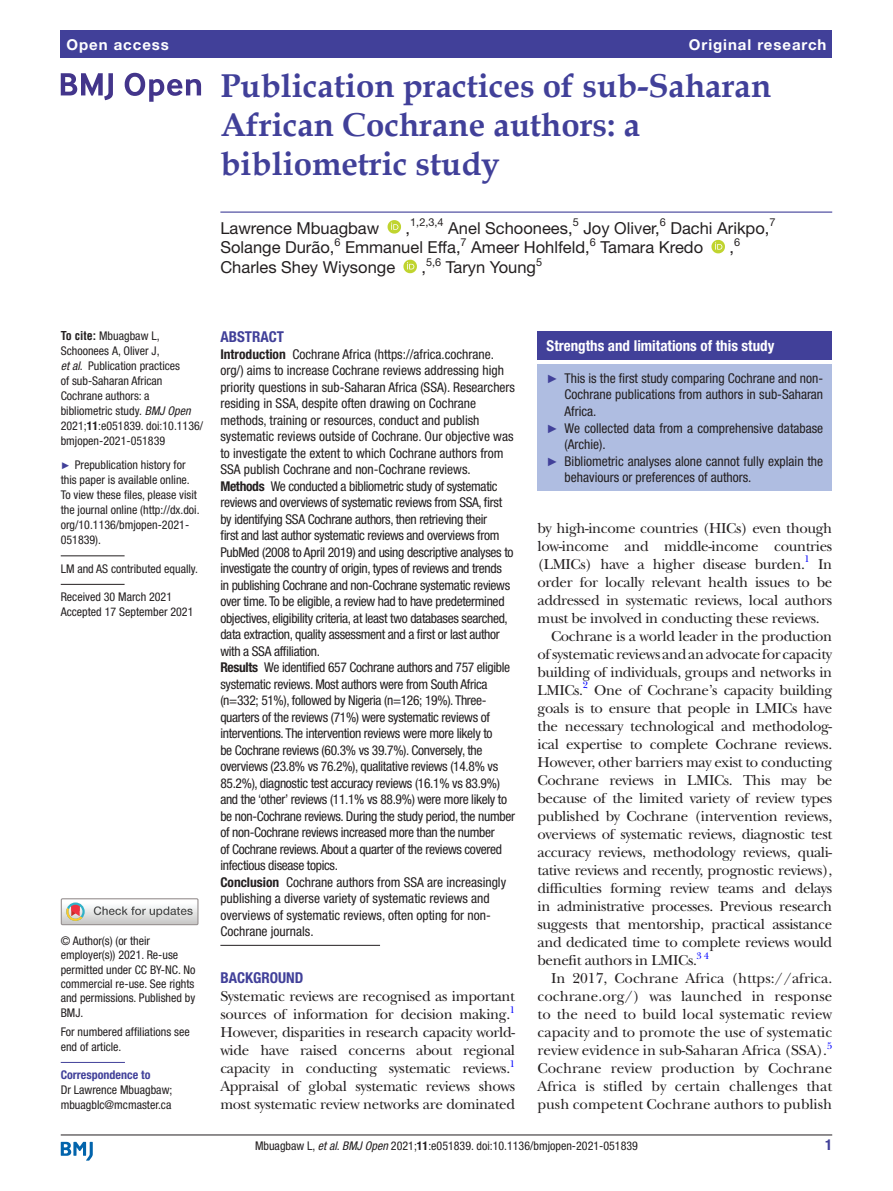
<style>
.page{position:relative;width:893px;height:1191px;background:#fff}
.page>*{position:absolute;margin:0;border:0;box-sizing:border-box;transform-origin:0 0}
.t1{font:700 33px/39px "Book Antiqua";color:#414099}
.t2{font:16.5px "Helvetica Neue LT Std";color:#231f20}
.t3{font:15px/18px "New Baskerville";letter-spacing:-.025em;color:#231f20;text-align:justify}
.t4{font:700 condensed 15px "Helvetica Neue LT Std";color:#fff}
.t5{font:700 15px "Helvetica Neue LT Std";letter-spacing:.065em;color:#fff}
.t6{font:700 condensed 15px "Helvetica Neue LT Std";color:#414099}
.t7{font:condensed 13.5px/16.5px "Helvetica Neue LT Std";letter-spacing:-.025em;color:#231f20}
.t8{font:condensed 13.5px "Helvetica Neue LT Std";color:#231f20}
.t9{font:condensed 12px/15px "Helvetica Neue LT Std";color:#231f20}
.t10{font:700 condensed 12px "Helvetica Neue LT Std";color:#414099}
.t11{font:10.95px "Helvetica Neue LT Std";color:#231f20}
.t12{font:9.9px "New Baskerville";color:#00f}
.s1{font-family:"Helvetica LT Std";font-weight:700}
.s2{font-style:italic}
.s3{font-weight:700}
.s4{font-family:"Arial";font-stretch:normal;font-size:9.75px;color:#414099}
.s5{font-family:"Arial";font-stretch:normal;font-size:12px;color:#414099}
</style>
<div class="page">
<hr style="left:61px;top:1134px;width:771px;height:1px;background:#231f20">
<svg style="left:61px;top:1141px;width:32px;height:19px"></svg>
<div style="left:61px;top:31px;width:771px;height:27px;background:#414099"></div>
<hr style="left:220px;top:211px;width:612px;height:2px;background:#414099">
<svg style="left:388px;top:220px;width:13px;height:14px"></svg>
<svg style="left:711px;top:240px;width:14px;height:13px"></svg>
<svg style="left:403px;top:260px;width:14px;height:13px"></svg>
<hr style="left:61px;top:555px;width:64px;height:1px;background:#231f20">
<hr style="left:61px;top:584px;width:64px;height:1px;background:#231f20">
<hr style="left:61px;top:1062px;width:64px;height:1px;background:#414099">
<svg style="left:61px;top:73px;width:52px;height:27px"></svg>
<svg style="left:125px;top:73px;width:76px;height:29px"></svg>
<div style="left:61px;top:898px;width:138px;height:27px;border:1px solid #969090"></div>
<svg style="left:61px;top:898px;width:137px;height:26px"></svg>
<hr style="left:220px;top:945px;width:160px;height:1px;background:#231f20">
<div style="left:538px;top:331px;width:294px;height:29px;background:#414099"></div>
<div style="left:538px;top:364px;width:294px;height:127px;background:#afbde1"></div>
<p class="t5" style="left:66px;top:35px;width:104px">Open access</p>
<p class="t5" style="left:689px;top:35px;width:139px">Original research</p>
<h1 class="t1" style="left:220px;top:66px;width:552px">Publication practices of sub-Saharan<br>African Cochrane authors: a bibliometric study</h1>
<p class="t2" style="left:220px;top:218px;width:160px">Lawrence Mbuagbaw</p>
<p class="t2" style="left:406px;top:218px;width:6px">,</p>
<p class="t11" style="left:410px;top:216px;width:35px">1,2,3,4</p>
<p class="t2" style="left:448px;top:218px;width:126px">Anel Schoonees,</p>
<p class="t11" style="left:573px;top:216px;width:8px">5</p>
<p class="t2" style="left:583px;top:218px;width:78px">Joy Oliver,</p>
<p class="t11" style="left:660px;top:216px;width:8px">6</p>
<p class="t2" style="left:670px;top:218px;width:101px">Dachi Arikpo,</p>
<p class="t11" style="left:769px;top:216px;width:8px">7</p>
<p class="t2" style="left:220px;top:238px;width:115px">Solange Durão,</p>
<p class="t11" style="left:334px;top:235px;width:8px">6</p>
<p class="t2" style="left:345px;top:238px;width:117px">Emmanuel Effa,</p>
<p class="t11" style="left:461px;top:235px;width:8px">7</p>
<p class="t2" style="left:471px;top:238px;width:120px">Ameer Hohlfeld,</p>
<p class="t11" style="left:590px;top:235px;width:8px">6</p>
<p class="t2" style="left:600px;top:238px;width:104px">Tamara Kredo</p>
<p class="t11" style="left:734px;top:235px;width:8px">6</p>
<p class="t2" style="left:730px;top:238px;width:6px">,</p>
<p class="t11" style="left:426px;top:255px;width:17px">5,6</p>
<p class="t2" style="left:446px;top:257px;width:92px">Taryn Young</p>
<p class="t11" style="left:536px;top:255px;width:8px">5</p>
<p class="t2" style="left:220px;top:257px;width:176px">Charles Shey Wiysonge</p>
<p class="t2" style="left:422px;top:257px;width:6px">,</p>
<p class="t9" style="left:61px;top:328px;width:144px"><span class="s1">To cite:</span> Mbuagbaw L,<br>Schoonees A, Oliver J,<br><span class="s2">et al</span>. Publication practices<br>of sub-Saharan African<br>Cochrane authors: a bibliometric study. <span class="s2">BMJ Open<br></span>2021;<span class="s3">11</span>:e051839. doi:10.1136/ bmjopen-2021-051839</p>
<p class="t9" style="left:61px;top:457px;width:140px"><span class="s4">►</span> Prepublication history for this paper is available online.<br>To view these files, please visit the journal online (http://dx.doi. org/10.1136/bmjopen-2021-<br>051839).</p>
<p class="t9" style="left:61px;top:561px;width:139px">LM and AS contributed equally.</p>
<p class="t9" style="left:61px;top:589px;width:134px">Received 30 March 2021<br>Accepted 17 September 2021</p>
<p class="t9" style="left:61px;top:933px;width:136px;line-height:14.4px">© Author(s) (or their employer(s)) 2021. Re-use permitted under CC BY-NC. No commercial re-use. See rights and permissions. Published by<br>BMJ.</p>
<p class="t9" style="left:61px;top:1024px;width:130px">For numbered affiliations see end of article.</p>
<p class="t10" style="left:61px;top:1067px;width:91px">Correspondence to</p>
<p class="t9" style="left:61px;top:1082px;width:113px">Dr Lawrence Mbuagbaw; mbuagblc@mcmaster.ca</p>
<p class="t6" style="left:220px;top:328px;width:65px">ABSTRACT</p>
<p class="t7" style="left:220px;top:346px;width:296px"><span class="s3">Introduction</span> Cochrane Africa (https://africa.cochrane. org/) aims to increase Cochrane reviews addressing high priority questions in sub-Saharan Africa (SSA). Researchers residing in SSA, despite often drawing on Cochrane methods, training or resources, conduct and publish systematic reviews outside of Cochrane. Our objective was to investigate the extent to which Cochrane authors from SSA publish Cochrane and non-Cochrane reviews.<br><span class="s3">Methods</span> We conducted a bibliometric study of systematic reviews and overviews of systematic reviews from SSA, first by identifying SSA Cochrane authors, then retrieving their<br>first and last author systematic reviews and overviews from PubMed (2008 to April 2019) and using descriptive analyses to investigate the country of origin, types of reviews and trends<br>in publishing Cochrane and non-Cochrane systematic reviews over time. To be eligible, a review had to have predetermined objectives, eligibility criteria, at least two databases searched, data extraction, quality assessment and a first or last author with a SSA affiliation.<br><span class="s3">Results</span> We identified 657 Cochrane authors and 757 eligible systematic reviews. Most authors were from South Africa (n=332; 51%), followed by Nigeria (n=126; 19%). Three&shy;quarters of the reviews (71%) were systematic reviews of interventions. The intervention reviews were more likely to<br>be Cochrane reviews (60.3% vs 39.7%). Conversely, the overviews (23.8% vs 76.2%), qualitative reviews (14.8% vs 85.2%), diagnostic test accuracy reviews (16.1% vs 83.9%) and the ‘other’ reviews (11.1% vs 88.9%) were more likely to be non-Cochrane reviews. During the study period, the number of non-Cochrane reviews increased more than the number<br>of Cochrane reviews. About a quarter of the reviews covered infectious disease topics.<br><span class="s3">Conclusion</span> Cochrane authors from SSA are increasingly publishing a diverse variety of systematic reviews and overviews of systematic reviews, often opting for non-Cochrane journals.</p>
<p class="t6" style="left:220px;top:969px;width:85px">BACKGROUND</p>
<p class="t3" style="left:220px;top:987px;width:296px">Systematic reviews are recognised as important sources of information for decision making.</p>
<p class="t12" style="left:510px;top:1003px;width:7px">1</p>
<p class="t3" style="left:220px;top:1023px;width:296px">However, disparities in research capacity world&shy;wide have raised concerns about regional capacity in conducting systematic reviews.</p>
<p class="t12" style="left:510px;top:1057px;width:7px">1</p>
<p class="t3" style="left:220px;top:1077px;width:296px">Appraisal of global systematic reviews shows most systematic review networks are dominated</p>
<p class="t4" style="left:547px;top:337px;width:229px">Strengths and limitations of this study</p>
<p class="t8" style="left:547px;top:370px;width:278px"><span class="s5">►</span> This is the first study comparing Cochrane and non-</p>
<p class="t8" style="left:565px;top:387px;width:260px">Cochrane publications from authors in sub-Saharan</p>
<p class="t7" style="left:565px;top:403px;width:33px">Africa.</p>
<p class="t8" style="left:547px;top:420px;width:278px"><span class="s5">►</span> We collected data from a comprehensive database</p>
<p class="t7" style="left:565px;top:436px;width:43px">(Archie).</p>
<p class="t8" style="left:547px;top:453px;width:278px"><span class="s5">►</span> Bibliometric analyses alone cannot fully explain the</p>
<p class="t8" style="left:565px;top:469px;width:188px">behaviours or preferences of authors.</p>
<p class="t3" style="left:538px;top:519px;width:296px">by high-income countries (HICs) even though low-income and middle-income countries (LMICs) have a higher disease burden.<sup>1</sup></p>
<p class="t3" style="left:818px;top:555px;width:16px">In</p>
<p class="t3" style="left:538px;top:573px;width:296px">order for locally relevant health issues to be</p>
<p class="t3" style="left:538px;top:591px;width:296px">addressed in systematic reviews, local authors</p>
<p class="t3" style="left:538px;top:609px;width:284px">must be involved in conducting these reviews.</p>
<p class="t3" style="left:551px;top:627px;width:283px">Cochrane is a world leader in the production</p>
<p class="t3" style="left:538px;top:645px;width:296px">of systematic reviews and an advocate for capacity</p>
<p class="t3" style="left:538px;top:663px;width:296px">building of individuals, groups and networks in</p>
<p class="t3" style="left:538px;top:681px;width:47px">LMICs.</p>
<p class="t12" style="left:583px;top:679px;width:7px">2</p>
<p class="t3" style="left:538px;top:681px;width:296px;text-indent:57px">One of Cochrane’s capacity building goals is to ensure that people in LMICs have the necessary technological and methodolog&shy;ical expertise to complete Cochrane reviews.<br>However, other barriers may exist to conducting Cochrane reviews in LMICs. This may be because of the limited variety of review types published by Cochrane (intervention reviews, overviews of systematic reviews, diagnostic test accuracy reviews, methodology reviews, quali&shy;tative reviews and recently, prognostic reviews), difficulties forming review teams and delays in administrative processes. Previous research suggests that mentorship, practical assistance and dedicated time to complete reviews would benefit authors in LMICs.</p>
<p class="t12" style="left:697px;top:949px;width:14px">3 4</p>
<p class="t3" style="left:538px;top:969px;width:296px;text-indent:14px">In 2017, Cochrane Africa (https://africa. cochrane.org/) was launched in response to the need to build local systematic review capacity and to promote the use of systematic review evidence in sub-Saharan Africa (SSA).<sup>5<br></sup>Cochrane review production by Cochrane Africa is stifled by certain challenges that push competent Cochrane authors to publish</p>
<p class="t9" style="left:255px;top:1137px;width:384px">Mbuagbaw L, <span class="s2">et al</span>. <span class="s2">BMJ Open</span> 2021;<span class="s3">11</span>:e051839. doi:10.1136/bmjopen-2021-051839</p>
<p class="t6" style="left:825px;top:1135px;width:9px">1</p>
</div>
